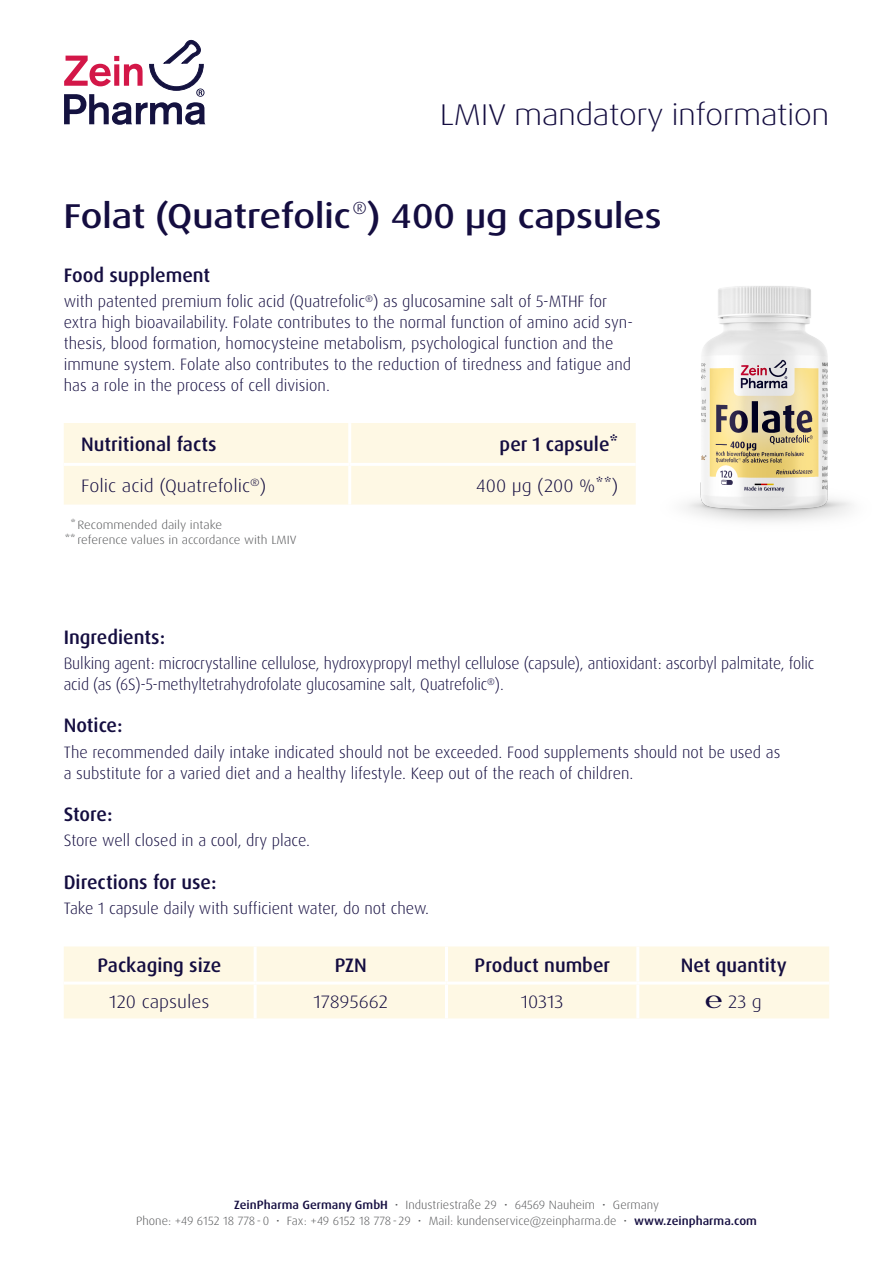
<style>
.page{position:relative;width:893px;height:1263px;background:#fff}
.page>*{position:absolute;margin:0;border:0;box-sizing:border-box;transform-origin:0 0}
.t1{font:500 expanded 34.5px "Dax Pro";color:#140d40}
.t2{font:300 expanded 30px "Dax Pro";color:#140d40}
.t3{font:500 19.5px "Dax Pro";color:#140d40}
.Fließtext{font:300 18px "Dax Pro";color:#140d40;scale:1.1 1}
.t4{font:300 16.5px/21px "Dax Pro";color:#140d40}
.Fließtext-2{font:300 12px "Dax Pro";color:#57585a;scale:1.05 1}
.Fließtext-3{font:300 12px "Dax Pro";color:#57585a;scale:1.1 1}
.s1{font-weight:500;color:#140d40}
</style>
<div class="page">
<svg style="left:64px;top:39px;width:142px;height:86px"></svg>
<div style="left:64px;top:423px;width:470px;height:82px;background:#fef8e4"></div>
<hr style="left:348px;top:423px;width:3px;height:40px;background:#fff">
<hr style="left:64px;top:463px;width:286px;height:3px;background:#fff">
<hr style="left:350px;top:463px;width:286px;height:3px;background:#fff">
<hr style="left:348px;top:466px;width:3px;height:39px;background:#fff">
<div style="left:64px;top:946px;width:765px;height:72px;background:#fef8e4"></div>
<hr style="left:254px;top:946px;width:3px;height:35px;background:#fff">
<hr style="left:445px;top:946px;width:3px;height:35px;background:#fff">
<hr style="left:636px;top:946px;width:3px;height:35px;background:#fff">
<hr style="left:64px;top:981px;width:191px;height:3px;background:#fff">
<hr style="left:255px;top:981px;width:191px;height:3px;background:#fff">
<hr style="left:254px;top:984px;width:3px;height:34px;background:#fff">
<hr style="left:446px;top:981px;width:192px;height:3px;background:#fff">
<hr style="left:445px;top:984px;width:3px;height:34px;background:#fff">
<hr style="left:638px;top:981px;width:191px;height:3px;background:#fff">
<hr style="left:636px;top:984px;width:3px;height:34px;background:#fff">
<img style="left:534px;top:286px;width:318px;height:236px">
<p class="t2" style="left:440px;top:96px;width:391px">LMIV mandatory information</p>
<p class="t1" style="left:64px;top:194px;width:599px">Folat (Quatrefolic <sup>®</sup>) 400 µg capsules</p>
<p class="t3" style="left:64px;top:262px;width:148px">Food supplement</p>
<p class="t4" style="left:64px;top:291px;width:571px">with patented premium folic acid (Quatrefolic<sup>®</sup>) as glucosamine salt of 5-MTHF for extra high bioavailability. Folate contributes to the normal function of amino acid syn&shy;thesis, blood formation, homocysteine metabolism, psychological function and the immune system. Folate also contributes to the reduction of tiredness and fatigue and has a role in the process of cell division.</p>
<p class="t3" style="left:81px;top:432px;width:137px">Nutritional facts</p>
<p class="t3" style="left:500px;top:432px;width:120px">per 1 capsule*</p>
<p class="Fließtext" style="left:81px;top:474px;width:170px">Folic acid (Quatrefolic<sup>®</sup>)</p>
<p class="Fließtext" style="left:476px;top:474px;width:131px">400 μg (200 %**)</p>
<p class="Fließtext-3" style="left:70px;top:517px;width:140px">*Recommended daily intake</p>
<p class="Fließtext-3" style="left:65px;top:532px;width:212px">** reference values in accordance with LMIV</p>
<p class="t3" style="left:64px;top:625px;width:103px">Ingredients:</p>
<p class="t4" style="left:64px;top:653px;width:752px">Bulking agent: microcrystalline cellulose, hydroxypropyl methyl cellulose (capsule), antioxidant: ascorbyl palmitate, folic acid (as (6S)-5-methyltetrahydrofolate glucosamine salt, Quatrefolic<sup>®</sup>).</p>
<p class="t3" style="left:64px;top:713px;width:60px">Notice:</p>
<p class="t4" style="left:64px;top:741px;width:718px">The recommended daily intake indicated should not be exceeded. Food supplements should not be used as a substitute for a varied diet and a healthy lifestyle. Keep out of the reach of children.</p>
<p class="t3" style="left:64px;top:802px;width:50px">Store:</p>
<p class="t4" style="left:64px;top:830px;width:248px">Store well closed in a cool, dry place.</p>
<p class="t3" style="left:64px;top:869px;width:154px">Directions for use:</p>
<p class="t4" style="left:64px;top:897px;width:367px">Take 1 capsule daily with sufficient water, do not chew.</p>
<p class="t3" style="left:97px;top:953px;width:125px">Packaging size</p>
<p class="t3" style="left:335px;top:953px;width:34px">PZN</p>
<p class="t3" style="left:475px;top:953px;width:137px">Product number</p>
<p class="t3" style="left:681px;top:953px;width:107px">Net quantity</p>
<p class="Fließtext" style="left:109px;top:990px;width:93px">120 capsules</p>
<p class="Fließtext" style="left:314px;top:990px;width:69px">17895662</p>
<p class="Fließtext" style="left:521px;top:990px;width:41px">10313</p>
<p class="Fließtext" style="left:705px;top:990px;width:53px">℮ 23 g</p>
<p class="Fließtext-2" style="left:234px;top:1197px;width:406px"><span class="s1">ZeinPharma Germany GmbH</span> • Industriestraße 29 • 64569 Nauheim • Germany</p>
<p class="Fließtext-2" style="left:136px;top:1213px;width:593px">Phone: +49 6152 18 778-0 • Fax: +49 6152 18 778- 29 • Mail: kundenservice@zeinpharma.de • <span class="s1">www.zeinpharma.com</span></p>
</div>
